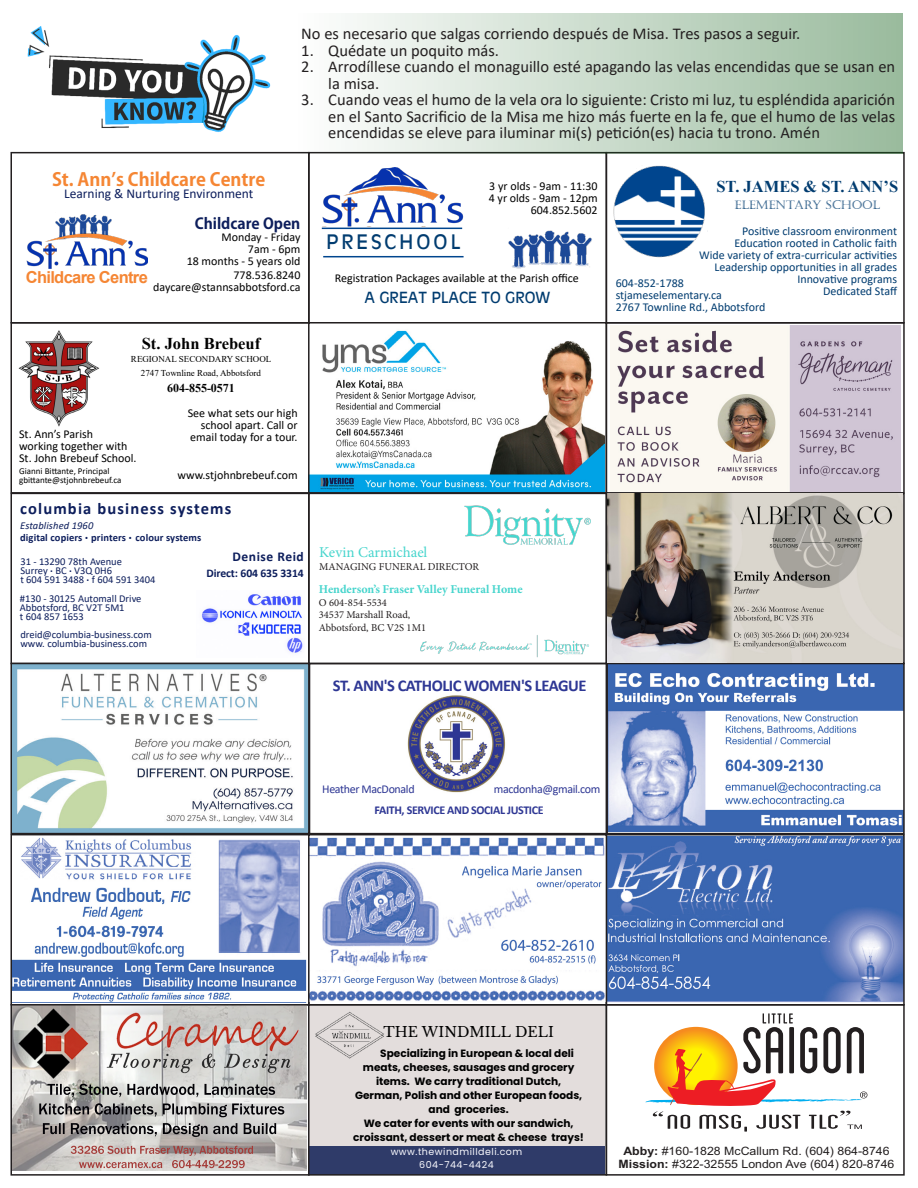
<style>
.page{position:relative;width:918px;height:1188px;background:#fff}
.page>*{position:absolute;margin:0;border:0;box-sizing:border-box;transform-origin:0 0}
.t1{font:19.5px "Antique Olive";letter-spacing:.15em;color:#013c70}
.t2{font:700 18px "Koz Go Pr 6 N";color:#f58634}
.t3{font:16.5px/16.5px "Calibri";color:#231f20}
.t4{font:700 16.5px "Calibri";letter-spacing:-.03em;color:#2e3794}
.t5{font:700 16.5px "Calibri";letter-spacing:.07em;color:#0d1e5c}
.t6{font:700 16.5px "Times New Roman";color:#013c70}
.t7{font:700 16.5px "Arial";letter-spacing:-.04em;color:#f58634}
.t8{font:700 16.5px "Times New Roman";color:#000}
.t9{font:15px "Antique Olive";color:#013c70}
.t10{font:15px "Minion Pro";color:#47d5cd}
.t11{font:700 15px "Koz Go Pr 6 N";color:#0d1e5c}
.t12{font:14.1px "Libre Baskerville";color:#000}
.t13{font:13.5px "Calibri";color:#0d1e5c}
.t14{font:700 13.5px "Calibri";letter-spacing:.04em;color:#0d1e5c}
.t15{font:12px/12px "Calibri";color:#000;text-align:right}
.t16{font:12px/12px "Calibri";color:#013c70;text-align:right}
.t17{font:12px "Calibri";letter-spacing:-.03em;color:#2e3794}
.t18{font:700 12px "Minion Pro";color:#47d5cd}
.t19{font:700 12px "Calibri";letter-spacing:-.03em;color:#2e3794}
.t20{font:12px "Castellar";color:#013c70}
.t21{font:700 12px "Times New Roman";color:#000}
.t22{font:700 11.7px "Calibri";letter-spacing:-.01em;color:#0d1e5c}
.t23{font:11.55px/12.9px "Arial";color:#231f20;text-align:center;scale:1.07 1}
.t24{font:700 10.5px "Poppins";color:#000}
.t25{font:10.5px/9px "Calibri";color:#0d1e5c}
.t26{font:10.5px/12.6px "Minion Pro";color:#231f20}
.t27{font:700 10.5px/12px "Calibri";letter-spacing:.01em;color:#0d1e5c}
.t28{font:9.45px/12.8px "Poppins";letter-spacing:.05em;color:#fafaff;text-align:center}
.t29{font:9px/13.5px "Times New Roman";color:#000;text-align:center}
.t30{font:9px/9px "Calibri";color:#000}
.s1{font-weight:400;font-style:italic}
.s2{font-size:13.5px}
.s3{font-weight:700}
</style>
<div class="page">
<div style="left:10px;top:152px;width:300px;height:171px;border:2px solid #231f20"></div>
<div style="left:308px;top:152px;width:299px;height:171px;border:2px solid #231f20"></div>
<div style="left:10px;top:322px;width:300px;height:172px;border:2px solid #231f20"></div>
<div style="left:606px;top:322px;width:299px;height:172px;border:2px solid #231f20"></div>
<img style="left:311px;top:330px;width:293px;height:161px">
<div style="left:308px;top:322px;width:299px;height:172px;border:2px solid #231f20"></div>
<div style="left:10px;top:493px;width:300px;height:171px;border:2px solid #231f20"></div>
<div style="left:606px;top:493px;width:299px;height:171px;border:2px solid #231f20"></div>
<div style="left:308px;top:493px;width:299px;height:171px;border:2px solid #231f20"></div>
<img style="left:13px;top:666px;width:294px;height:165px">
<div style="left:10px;top:663px;width:300px;height:171px;border:2px solid #231f20"></div>
<img style="left:609px;top:666px;width:293px;height:165px">
<div style="left:606px;top:663px;width:299px;height:171px;border:2px solid #231f20"></div>
<img style="left:13px;top:837px;width:294px;height:166px">
<div style="left:10px;top:834px;width:300px;height:172px;border:2px solid #231f20"></div>
<img style="left:609px;top:837px;width:293px;height:166px">
<div style="left:606px;top:834px;width:299px;height:172px;border:2px solid #231f20"></div>
<img style="left:311px;top:837px;width:293px;height:164px">
<div style="left:308px;top:834px;width:299px;height:172px;border:2px solid #231f20"></div>
<img style="left:13px;top:1007px;width:293px;height:163px">
<div style="left:10px;top:1004px;width:300px;height:172px;border:2px solid #231f20"></div>
<div style="left:606px;top:1004px;width:299px;height:172px;border:2px solid #231f20"></div>
<div style="left:309px;top:1006px;width:295px;height:169px;background:#e3dddc"></div>
<div style="left:309px;top:1146px;width:295px;height:29px;background:#2f3b69"></div>
<img style="left:315px;top:1012px;width:69px;height:47px">
<div style="left:308px;top:1004px;width:299px;height:172px;border:2px solid #231f20"></div>
<img style="left:322px;top:167px;width:142px;height:59px">
<hr style="left:322px;top:228px;width:140px;height:1px;background:#00458e">
<hr style="left:323px;top:256px;width:141px;height:1px;background:#00458e">
<img style="left:508px;top:230px;width:84px;height:38px">
<img style="left:55px;top:214px;width:57px;height:19px">
<img style="left:26px;top:233px;width:121px;height:36px">
<img style="left:613px;top:165px;width:95px;height:93px">
<img style="left:19px;top:330px;width:80px;height:97px">
<img style="left:611px;top:326px;width:290px;height:166px">
<div style="left:309px;top:663px;width:299px;height:171px;border:2px solid #231f20"></div>
<img style="left:407px;top:695px;width:99px;height:98px">
<img style="left:201px;top:594px;width:102px;height:59px">
<img style="left:608px;top:494px;width:295px;height:168px">
<img style="left:420px;top:635px;width:169px;height:22px">
<img style="left:464px;top:505px;width:127px;height:40px">
<svg style="left:645px;top:1013px;width:222px;height:119px"></svg>
<div style="left:295px;top:14px;width:607px;height:140px;background:linear-gradient(to right,#fbfbfb,#98b99b)"></div>
<img style="left:27px;top:26px;width:244px;height:106px">
<p class="t2" style="left:52px;top:170px;width:215px">St. Ann’s Childcare Centre</p>
<p class="t13" style="left:64px;top:184px;width:191px">Learning &amp; Nurturing Environment</p>
<p class="t3" style="left:301px;top:25px;width:501px">No es necesario que salgas corriendo después de Misa. Tres pasos a seguir.</p>
<p class="t3" style="left:301px;top:42px;width:199px">1. Quédate un poquito más.</p>
<p class="t3" style="left:328px;top:58px;width:569px;text-indent:-27px">2. Arrodíllese cuando el monaguillo esté apagando las velas encendidas que se usan en la misa.</p>
<p class="t3" style="left:328px;top:91px;width:569px;text-align:justify;text-indent:-27px">3. Cuando veas el humo de la vela ora lo siguiente: Cristo mi luz, tu espléndida aparición en el Santo Sacrificio de la Misa me hizo más fuerte en la fe, que el humo de las velas encendidas se eleve para iluminar mi(s) petición(es) hacia tu trono. Amén</p>
<p class="t15" style="left:489px;top:179px;width:110px">3 yr olds - 9am - 11:30<br>4 yr olds - 9am - 12pm<br>604.852.5602</p>
<p class="t6" style="left:716px;top:175px;width:183px">ST. JAMES &amp; ST. ANN’S</p>
<p class="t20" style="left:735px;top:198px;width:147px">ELEMENTARY SCHOOL</p>
<p class="t11" style="left:195px;top:215px;width:107px">Childcare Open</p>
<p class="t15" style="left:187px;top:231px;width:115px">Monday - Friday<br>7am - 6pm<br>18 months - 5 years old</p>
<p class="t16" style="left:699px;top:225px;width:199px">Positive classroom environment<br>Education rooted in Catholic faith<br>Wide variety of extra-curricular activities<br>Leadership opportunities in all grades<br>Innovative programs<br>Dedicated Staff</p>
<p class="t1" style="left:326px;top:229px;width:136px">PRESCHOOL</p>
<p class="t7" style="left:26px;top:265px;width:124px">Childcare Centre</p>
<p class="t15" style="left:153px;top:269px;width:149px">778.536.8240 daycare@stannsabbotsford.ca</p>
<p class="t15" style="left:335px;top:272px;width:245px">Registration Packages available at the Parish office</p>
<p class="t16" style="left:616px;top:277px;width:151px;text-align:left">604-852-1788 stjameselementary.ca<br>2767 Townline Rd., Abbotsford</p>
<p class="t9" style="left:364px;top:287px;width:187px">A GREAT PLACE TO GROW</p>
<p class="t8" style="left:142px;top:332px;width:120px">St. John Brebeuf</p>
<p class="t29" style="left:131px;top:352px;width:142px">REGIONAL SECONDARY SCHOOL<br>2747 Townline Road, Abbotsford</p>
<p class="t21" style="left:167px;top:380px;width:69px">604-855-0571</p>
<p class="t15" style="left:19px;top:428px;width:119px;text-align:left">St. Ann’s Parish<br>working together with<br>St. John Brebeuf School.</p>
<p class="t30" style="left:19px;top:466px;width:104px">Gianni Bittante, Principal gbittante@stjohnbrebeuf.ca</p>
<p class="t15" style="left:188px;top:407px;width:111px">See what sets our high school apart. Call or email today for a tour.</p>
<p class="t15" style="left:178px;top:469px;width:122px">www.stjohnbrebeuf.com</p>
<p class="t5" style="left:20px;top:497px;width:213px">columbia business systems</p>
<p class="t27" style="left:20px;top:519px;width:183px"><span class="s1">Established 1960<br></span>digital copiers <span class="s2">.</span> printers <span class="s2">.</span> colour systems</p>
<p class="t25" style="left:20px;top:556px;width:136px">31 - 13290 78th Avenue<br>Surrey <span class="s3">.</span> BC <span class="s3">.</span> V3Q 0H6<br>t 604 591 3488 <span class="s3">.</span> f 604 591 3404</p>
<p class="t25" style="left:20px;top:594px;width:123px">#130 - 30125 Automall Drive<br>Abbotsford, BC V2T 5M1<br>t 604 857 1653</p>
<p class="t25" style="left:20px;top:629px;width:133px">dreid@columbia-business.com www. columbia-business.com</p>
<p class="t14" style="left:233px;top:547px;width:73px">Denise Reid</p>
<p class="t22" style="left:206px;top:565px;width:99px">Direct: 604 635 3314</p>
<p class="t10" style="left:319px;top:542px;width:110px">Kevin Carmichael</p>
<p class="t26" style="left:319px;top:560px;width:161px">MANAGING FUNERAL DIRECTOR</p>
<p class="t18" style="left:319px;top:581px;width:205px">Henderson’s Fraser Valley Funeral Home</p>
<p class="t26" style="left:319px;top:596px;width:109px">O 604-854-5534<br>34537 Marshall Road,<br>Abbotsford, BC V2S 1M1</p>
<p class="t4" style="left:333px;top:674px;width:255px">ST. ANN'S CATHOLIC WOMEN'S LEAGUE</p>
<p class="t17" style="left:322px;top:780px;width:94px">Heather MacDonald</p>
<p class="t17" style="left:494px;top:781px;width:108px">macdonha@gmail.com</p>
<p class="t19" style="left:375px;top:801px;width:171px">FAITH, SERVICE AND SOCIAL JUSTICE</p>
<p class="t12" style="left:383px;top:1023px;width:172px">THE WINDMILL DELI</p>
<p class="t24" style="left:380px;top:1047px;width:195px">Specializing in European &amp; local deli</p>
<p class="t24" style="left:363px;top:1061px;width:213px">meats, cheeses, sausages and grocery</p>
<p class="t24" style="left:376px;top:1075px;width:187px">items. We carry traditional Dutch,</p>
<p class="t24" style="left:355px;top:1089px;width:229px">German, Polish and other European foods,</p>
<p class="t24" style="left:429px;top:1103px;width:82px">and groceries.</p>
<p class="t24" style="left:364px;top:1117px;width:211px">We cater for events with our sandwich,</p>
<p class="t24" style="left:353px;top:1131px;width:232px">croissant, dessert or meat &amp; cheese trays!</p>
<p class="t28" style="left:391px;top:1145px;width:133px">www.thewindmilldeli.com<br>604-744-4424</p>
<p class="t23" style="left:619px;top:1144px;width:259px"><span class="s3">Abby:</span> #160-1828 McCallum Rd. (604) 864-8746<br><span class="s3">Mission:</span> #322-32555 London Ave (604) 820-8746</p>
</div>
